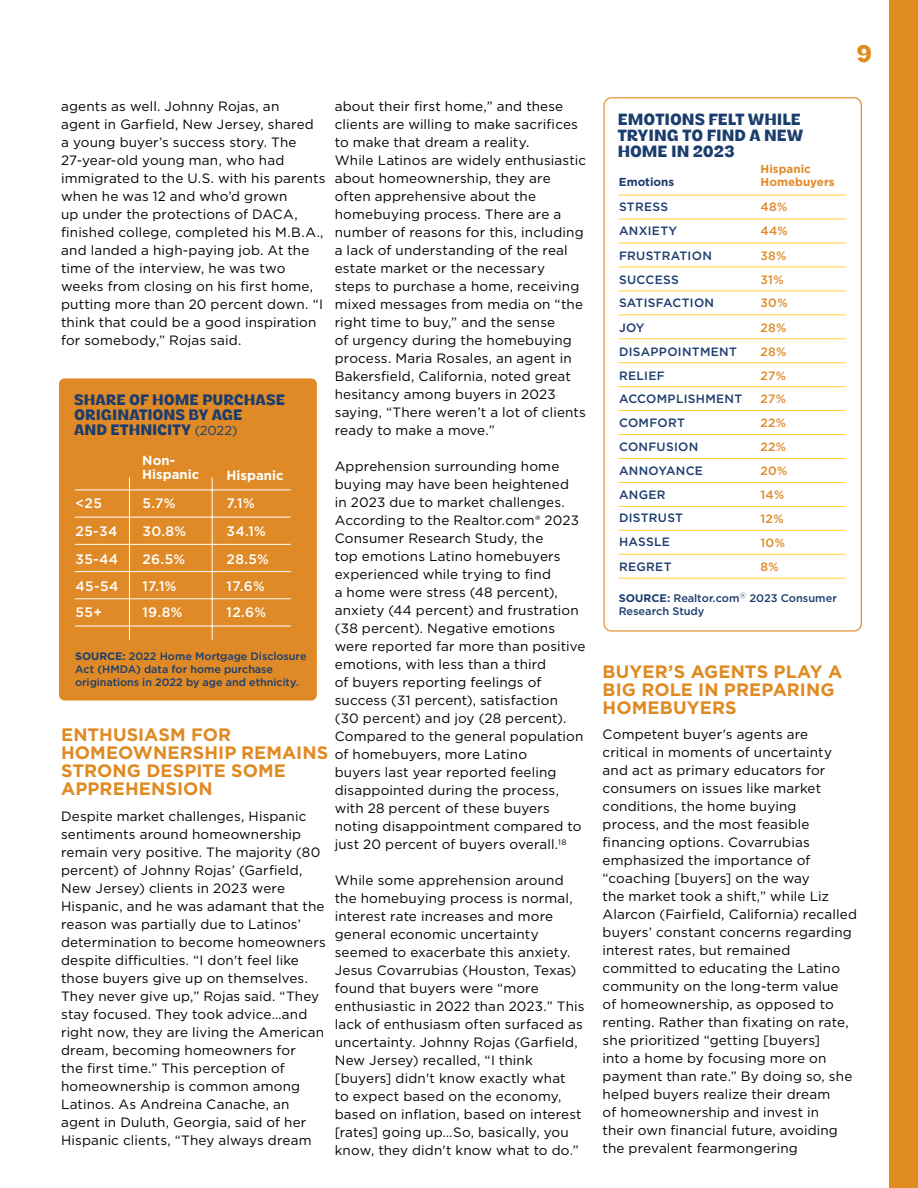
<style>
.page{position:relative;width:918px;height:1188px;background:#fff}
.page>*{position:absolute;margin:0;border:0;box-sizing:border-box;transform-origin:0 0}
.t1{font:700 23.85px "Venice Blvd";color:#e08a22}
.t2{font:700 18px/18px "Gotham";letter-spacing:.005em;color:#e08a22}
.t3{font:700 16.2px/16.2px "Venice Blvd";color:#1b3d6e}
.t4{font:700 15.15px/15.1px "Venice Blvd";color:#1b3d6e}
.t5{font:500 13.8px/27.9px "Gotham";letter-spacing:.025em;color:#fff}
.t6{font:13.5px/18px "Gotham";letter-spacing:.01em;color:#000}
.t7{font:700 13.2px/14.5px "Gotham";color:#fff}
.t8{font:500 12.15px/24px "Gotham";letter-spacing:.025em;color:#1b3d6e}
.t9{font:500 12.15px/24px "Gotham";letter-spacing:.025em;color:#df8a26;text-align:justify}
.t10{font:700 11.55px/12.8px "Gotham";letter-spacing:.005em;color:#df8a26}
.t11{font:700 11.55px "Gotham";color:#1b3d6e}
.t12{font:500 10.95px/13.2px "Gotham";letter-spacing:-.005em;color:#1b3d6e}
.t13{font:500 10.8px/12.9px "Gotham";letter-spacing:-.005em;color:#1b3d6e}
.s1{font-family:"Gotham";font-weight:400;font-size:12.9px}
.s2{font-weight:700}
</style>
<div class="page">
<hr style="left:618px;top:195px;width:227px;height:1px;background:#ffd233">
<hr style="left:618px;top:219px;width:227px;height:1px;background:#ffd233">
<hr style="left:618px;top:243px;width:227px;height:1px;background:#ffd233">
<hr style="left:618px;top:267px;width:227px;height:1px;background:#ffd233">
<hr style="left:618px;top:291px;width:227px;height:1px;background:#ffd233">
<hr style="left:618px;top:315px;width:227px;height:1px;background:#ffd233">
<hr style="left:618px;top:339px;width:227px;height:1px;background:#ffd233">
<hr style="left:618px;top:362px;width:227px;height:1px;background:#ffd233">
<hr style="left:618px;top:386px;width:227px;height:1px;background:#ffd233">
<hr style="left:618px;top:410px;width:227px;height:1px;background:#ffd233">
<hr style="left:618px;top:434px;width:227px;height:1px;background:#ffd233">
<hr style="left:618px;top:458px;width:227px;height:1px;background:#ffd233">
<hr style="left:618px;top:482px;width:227px;height:1px;background:#ffd233">
<hr style="left:618px;top:506px;width:227px;height:1px;background:#ffd233">
<hr style="left:618px;top:530px;width:227px;height:1px;background:#ffd233">
<hr style="left:618px;top:554px;width:227px;height:1px;background:#ffd233">
<hr style="left:618px;top:578px;width:227px;height:1px;background:#ffd233">
<div style="left:603px;top:97px;width:259px;height:535px;border:1px solid #df8a26;border-radius:7px"></div>
<div style="left:890px;top:0;width:28px;height:1188px;background:#e08a22"></div>
<div style="left:59px;top:378px;width:258px;height:323px;background:#df8a26;border-radius:6px"></div>
<hr style="left:75px;top:490px;width:216px;height:1px;background:#fff">
<hr style="left:75px;top:517px;width:216px;height:1px;background:#fff">
<hr style="left:129px;top:477px;width:1px;height:163px;background:#fff">
<hr style="left:212px;top:477px;width:1px;height:163px;background:#fff">
<hr style="left:75px;top:544px;width:216px;height:1px;background:#fff">
<hr style="left:75px;top:571px;width:216px;height:1px;background:#fff">
<hr style="left:75px;top:599px;width:216px;height:1px;background:#fff">
<hr style="left:75px;top:626px;width:216px;height:1px;background:#fff">
<p class="t6" style="left:335px;top:97px;width:253px">about their first home,” and these clients are willing to make sacrifices to make that dream a reality.<br>While Latinos are widely enthusiastic about homeownership, they are often apprehensive about the homebuying process. There are a number of reasons for this, including a lack of understanding of the real estate market or the necessary<br>steps to purchase a home, receiving mixed messages from media on “the right time to buy,” and the sense<br>of urgency during the homebuying process. Maria Rosales, an agent in Bakersfield, California, noted great hesitancy among buyers in 2023 saying, “There weren’t a lot of clients ready to make a move.”</p>
<p class="t6" style="left:335px;top:457px;width:252px">Apprehension surrounding home buying may have been heightened<br>in 2023 due to market challenges.<br>According to the Realtor.com® 2023<br>Consumer Research Study, the<br>top emotions Latino homebuyers experienced while trying to find<br>a home were stress (48 percent), anxiety (44 percent) and frustration (38 percent). Negative emotions were reported far more than positive emotions, with less than a third<br>of buyers reporting feelings of success (31 percent), satisfaction (30 percent) and joy (28 percent).<br>Compared to the general population of homebuyers, more Latino<br>buyers last year reported feeling disappointed during the process, with 28 percent of these buyers noting disappointment compared to just 20 percent of buyers overall.<sup>18</sup></p>
<p class="t6" style="left:335px;top:871px;width:251px">While some apprehension around the homebuying process is normal, interest rate increases and more general economic uncertainty seemed to exacerbate this anxiety.<br>Jesus Covarrubias (Houston, Texas) found that buyers were “more enthusiastic in 2022 than 2023.” This lack of enthusiasm often surfaced as uncertainty. Johnny Rojas (Garfield, New Jersey) recalled, “I think [buyers] didn't know exactly what<br>to expect based on the economy, based on inflation, based on interest [rates] going up…So, basically, you know, they didn't know what to do.”</p>
<p class="t6" style="left:61px;top:97px;width:266px">agents as well. Johnny Rojas, an<br>agent in Garfield, New Jersey, shared<br>a young buyer’s success story. The 27-year-old young man, who had immigrated to the U.S. with his parents when he was 12 and who’d grown<br>up under the protections of DACA, finished college, completed his M.B.A., and landed a high-paying job. At the time of the interview, he was two weeks from closing on his first home, putting more than 20 percent down. “I think that could be a good inspiration for somebody,” Rojas said.</p>
<p class="t4" style="left:74px;top:392px;width:213px">SHARE OF HOME PURCHASE<br>ORIGINATIONS BY AGE<br>AND ETHNICITY <span class="s1">(2022)</span></p>
<p class="t7" style="left:142px;top:453px;width:59px">Non-<br>Hispanic</p>
<p class="t5" style="left:76px;top:489px;width:44px">&lt;25<br>25-34<br>35-44</p>
<p class="t5" style="left:76px;top:573px;width:44px;line-height:26.4px">45-54<br>55+</p>
<p class="t7" style="left:227px;top:468px;width:59px">Hispanic</p>
<p class="t5" style="left:143px;top:489px;width:45px">5.7%<br>30.8%<br>26.5%</p>
<p class="t5" style="left:143px;top:573px;width:41px;line-height:26.4px">17.1%<br>19.8%</p>
<p class="t5" style="left:227px;top:489px;width:44px">7.1%<br>34.1%<br>28.5%</p>
<p class="t5" style="left:227px;top:573px;width:41px;line-height:26.4px">17.6%<br>12.6%</p>
<p class="t13" style="left:75px;top:650px;width:233px"><span class="s2">SOURCE:</span> 2022 Home Mortgage Disclosure<br>Act (HMDA) data for home purchase originations in 2022 by age and ethnicity.</p>
<h2 class="t2" style="left:61px;top:726px;width:269px">ENTHUSIASM FOR<br>HOMEOWNERSHIP REMAINS<br>STRONG DESPITE SOME<br>APPREHENSION</h2>
<p class="t6" style="left:61px;top:807px;width:266px">Despite market challenges, Hispanic sentiments around homeownership remain very positive. The majority (80 percent) of Johnny Rojas’ (Garfield, New Jersey) clients in 2023 were Hispanic, and he was adamant that the reason was partially due to Latinos’ determination to become homeowners despite difficulties. “I don't feel like those buyers give up on themselves.<br>They never give up,” Rojas said. “They stay focused. They took advice…and right now, they are living the American dream, becoming homeowners for<br>the first time.” This perception of homeownership is common among Latinos. As Andreina Canache, an agent in Duluth, Georgia, said of her Hispanic clients, “They always dream</p>
<p class="t3" style="left:618px;top:111px;width:187px">EMOTIONS FELT WHILE<br>TRYING TO FIND A NEW<br>HOME IN 2023</p>
<p class="t10" style="left:761px;top:163px;width:76px">Hispanic<br>Homebuyers</p>
<p class="t8" style="left:619px;top:194px;width:94px;line-height:24.6px">STRESS<br>ANXIETY<br>FRUSTRATION</p>
<p class="t8" style="left:619px;top:268px;width:97px;line-height:23.1px">SUCCESS<br>SATISFACTION</p>
<p class="t8" style="left:619px;top:315px;width:125px">JOY<br>DISAPPOINTMENT<br>RELIEF<br>ACCOMPLISHMENT<br>COMFORT<br>CONFUSION</p>
<p class="t8" style="left:619px;top:458px;width:86px">ANNOYANCE<br>ANGER</p>
<p class="t8" style="left:619px;top:505px;width:66px">DISTRUST<br>HASSLE<br>REGRET</p>
<p class="t11" style="left:619px;top:174px;width:57px">Emotions</p>
<p class="t9" style="left:761px;top:194px;width:29px;line-height:24.6px">48% 44% 38%</p>
<p class="t9" style="left:761px;top:268px;width:29px;line-height:23.1px">31%<br>30%</p>
<p class="t9" style="left:761px;top:315px;width:27px">28% 28% 27%</p>
<p class="t9" style="left:761px;top:387px;width:29px;text-align:left">27%<br>22%<br>22%<br>20%<br>14%</p>
<p class="t9" style="left:761px;top:506px;width:26px">12% 10% 8%</p>
<p class="t12" style="left:619px;top:591px;width:220px"><span class="s2">SOURCE:</span> Realtor.com<sup>Ⓡ</sup> 2023 Consumer<br>Research Study</p>
<h1 class="t1" style="left:856px;top:39px;width:17px">9</h1>
<h2 class="t2" style="left:603px;top:662px;width:241px">BUYER’S AGENTS PLAY A<br>BIG ROLE IN PREPARING<br>HOMEBUYERS</h2>
<p class="t6" style="left:603px;top:725px;width:256px">Competent buyer's agents are critical in moments of uncertainty and act as primary educators for consumers on issues like market conditions, the home buying<br>process, and the most feasible financing options. Covarrubias emphasized the importance of “coaching [buyers] on the way<br>the market took a shift,” while Liz Alarcon (Fairfield, California) recalled buyers’ constant concerns regarding interest rates, but remained committed to educating the Latino community on the long-term value<br>of homeownership, as opposed to renting. Rather than fixating on rate, she prioritized “getting [buyers]<br>into a home by focusing more on payment than rate.” By doing so, she helped buyers realize their dream<br>of homeownership and invest in<br>their own financial future, avoiding the prevalent fearmongering</p>
</div>
